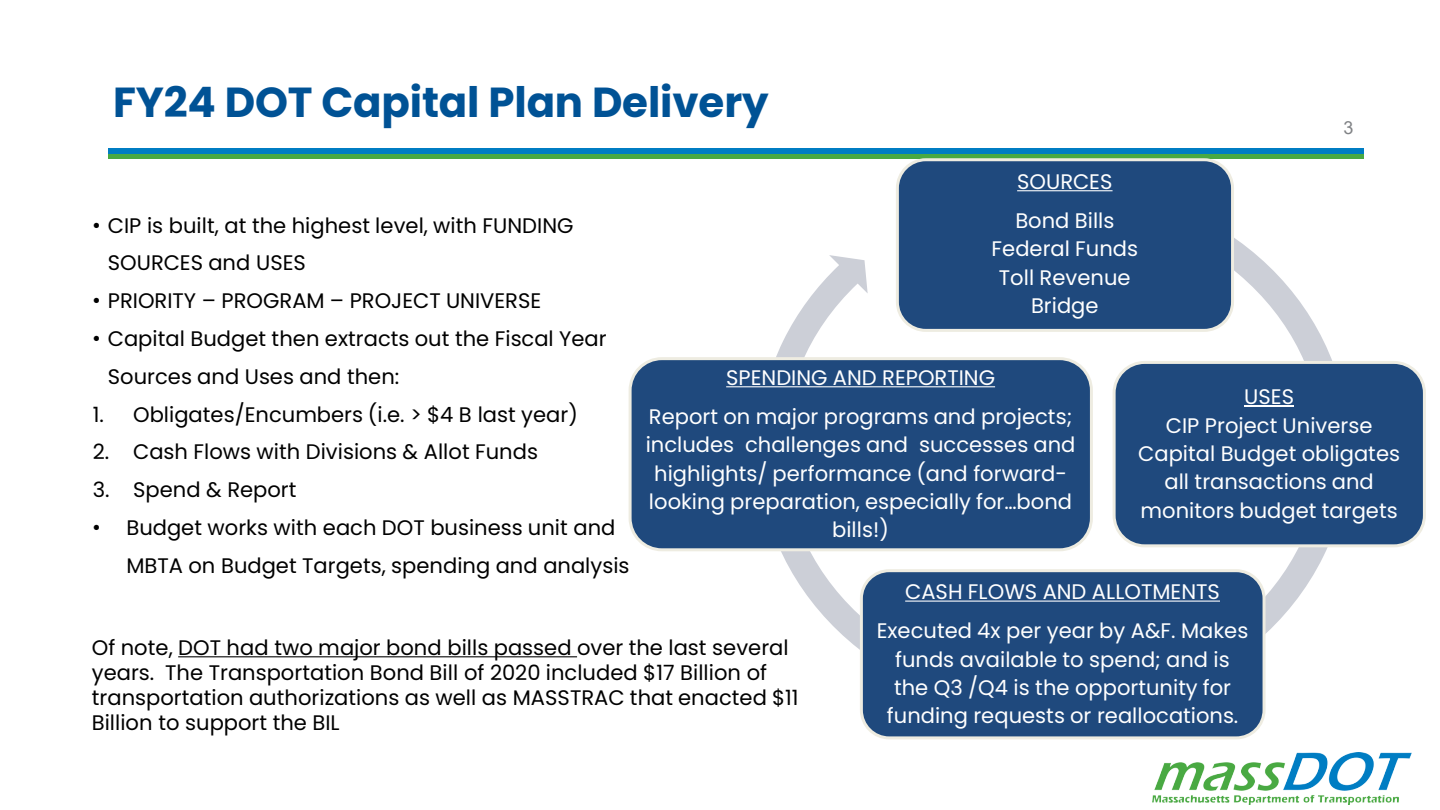
<style>
.page{position:relative;width:1440px;height:810px;background:#fff}
.page>*{position:absolute;margin:0;border:0;box-sizing:border-box;transform-origin:0 0}
.t1{font:700 42px "Poppins";letter-spacing:-.005em;color:#005295}
.t2{font:21px/37.8px "Poppins";color:#000}
.t3{font:21px/28.3px "Poppins";color:#fff;text-align:center}
.t4{font:18px "Arial";color:#808285}
.s1{font-family:"Arial"}
</style>
<div class="page">
<div style="left:108px;top:154px;width:1256px;height:5px;background:#49a942"></div>
<div style="left:108px;top:148px;width:1256px;height:6px;background:#007dc3"></div>
<img style="left:1152px;top:752px;width:260px;height:53px">
<svg style="left:178px;top:656px;width:399px;height:1px"></svg>
<svg style="left:776px;top:238px;width:613px;height:502px"></svg>
<div style="left:896px;top:158px;width:338px;height:174px;background:#1f497d;border:3px solid #eeece1;border-radius:28px"></div>
<svg style="left:1017px;top:190px;width:96px;height:1px"></svg>
<div style="left:1113px;top:361px;width:313px;height:186px;background:#1f497d;border:3px solid #eeece1;border-radius:31px"></div>
<hr style="left:1244px;top:406px;width:50px;height:1px;background:#fff">
<div style="left:860px;top:569px;width:406px;height:170px;background:#1f497d;border:3px solid #eeece1;border-radius:28px"></div>
<svg style="left:905px;top:601px;width:315px;height:1px"></svg>
<div style="left:629px;top:357px;width:464px;height:194px;background:#1f497d;border:3px solid #eeece1;border-radius:32px"></div>
<svg style="left:726px;top:386px;width:269px;height:1px"></svg>
<h2 class="t1" style="left:113px;top:78px;width:657px">FY24 DOT Capital Plan Delivery</h2>
<p class="t4" style="left:1344px;top:116px;width:12px">3</p>
<p class="t2" style="left:108px;top:207px;width:467px;text-indent:-15px"><span class="s1">•</span> CIP is built, at the highest level, with FUNDING<br>SOURCES and USES</p>
<p class="t2" style="left:93px;top:282px;width:450px"><span class="s1">•</span> PRIORITY – PROGRAM – PROJECT UNIVERSE</p>
<p class="t2" style="left:108px;top:320px;width:500px;text-indent:-15px"><span class="s1">•</span> Capital Budget then extracts out the Fiscal Year<br>Sources and Uses and then:</p>
<p class="t2" style="left:93px;top:396px;width:487px">1. Obligates/Encumbers (i.e. &gt; $4 B last year)</p>
<p class="t2" style="left:93px;top:433px;width:447px">2. Cash Flows with Divisions &amp; Allot Funds</p>
<p class="t2" style="left:93px;top:471px;width:205px">3. Spend &amp; Report</p>
<p class="t2" style="left:126px;top:509px;width:505px;text-indent:-34px"><span class="s1">•</span> Budget works with each DOT business unit and<br>MBTA on Budget Targets, spending and analysis</p>
<h3 class="t3" style="left:1017px;top:167px;width:97px">SOURCES</h3>
<p class="t3" style="left:1015px;top:207px;width:101px">Bond Bills</p>
<p class="t3" style="left:992px;top:235px;width:148px">Federal Funds</p>
<p class="t3" style="left:999px;top:263px;width:133px">Toll Revenue</p>
<p class="t3" style="left:1031px;top:292px;width:69px">Bridge</p>
<h3 class="t3" style="left:726px;top:363px;width:270px">SPENDING AND REPORTING</h3>
<p class="t3" style="left:646px;top:403px;width:431px">Report on major programs and projects; includes challenges and successes and highlights/ performance (and forward&shy;looking preparation, especially for…bond bills!)</p>
<h3 class="t3" style="left:1244px;top:383px;width:51px">USES</h3>
<p class="t3" style="left:1138px;top:411px;width:263px">CIP Project Universe<br>Capital Budget obligates all transactions and monitors budget targets</p>
<p class="t2" style="left:92px;top:635px;width:708px;line-height:25.2px">Of note, DOT had two major bond bills passed over the last several years. The Transportation Bond Bill of 2020 included $17 Billion of transportation authorizations as well as MASSTRAC that enacted $11<br>Billion to support the BIL</p>
<h3 class="t3" style="left:905px;top:578px;width:316px">CASH FLOWS AND ALLOTMENTS</h3>
<p class="t3" style="left:877px;top:617px;width:373px">Executed 4x per year by A&amp;F. Makes funds available to spend; and is the Q3 /Q4 is the opportunity for funding requests or reallocations.</p>
</div>
